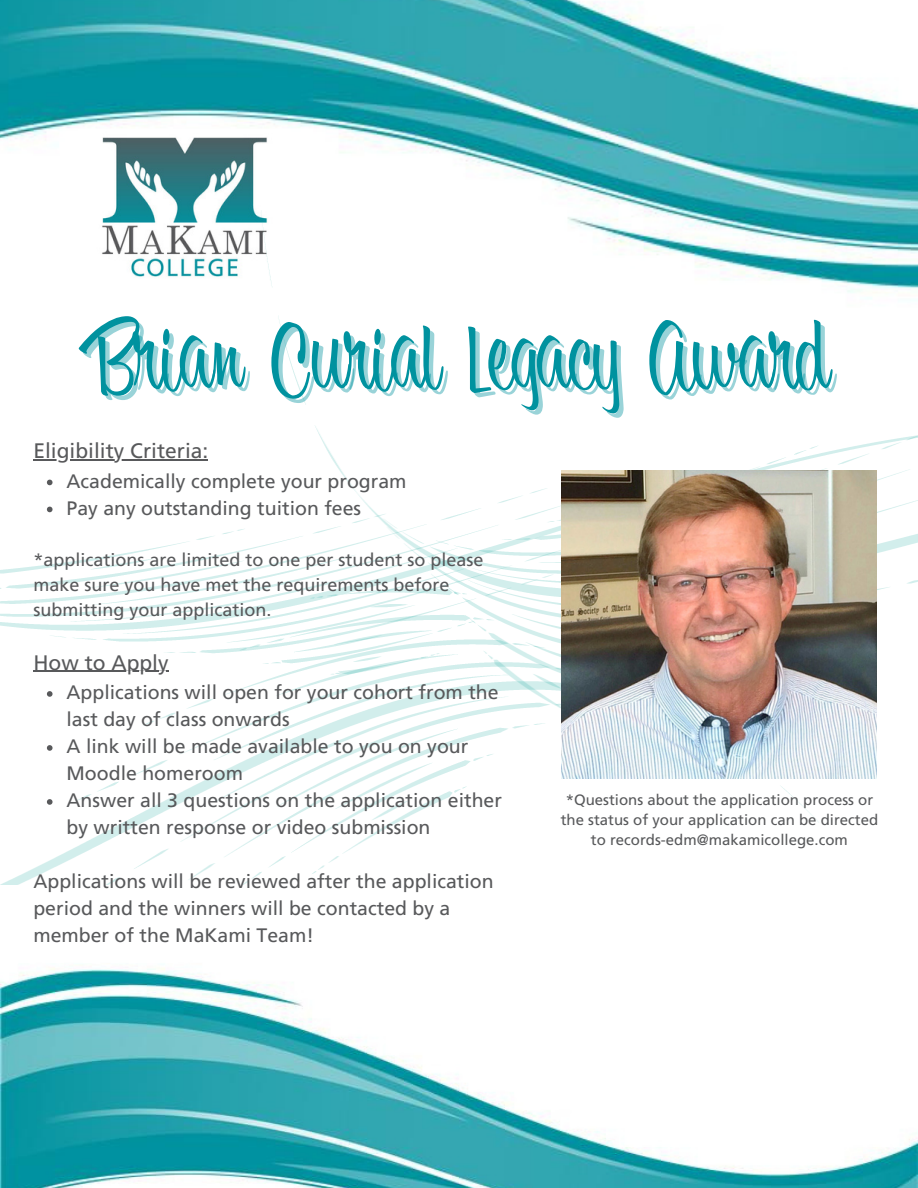
<style>
.page{position:relative;width:918px;height:1188px;background:#fff}
.page>*{position:absolute;margin:0;border:0;box-sizing:border-box;transform-origin:0 0}
.t1{font:98.25px "LHF Bounce Script";color:#00929f}
.t2{font:21px "Frutiger CE";color:#58595b}
.t3{font:19.5px/27px "Frutiger CE";color:#58595b}
.t4{font:18px/24.8px "Frutiger CE";color:#58595b}
.t5{font:15px/20.2px "Frutiger CE";color:#58595b;text-align:center}
</style>
<div class="page">
<img style="left:0;top:968px;width:918px;height:220px">
<img style="left:0;top:0;width:918px;height:210px">
<img style="left:78px;top:130px;width:213px;height:80px">
<img style="left:0;top:210px;width:918px;height:674px">
<img style="left:562px;top:470px;width:315px;height:308px">
<svg style="left:47px;top:480px;width:6px;height:5px"></svg>
<svg style="left:47px;top:507px;width:6px;height:5px"></svg>
<svg style="left:47px;top:691px;width:6px;height:6px"></svg>
<svg style="left:47px;top:745px;width:6px;height:6px"></svg>
<svg style="left:47px;top:799px;width:6px;height:6px"></svg>
<hr style="left:33px;top:459px;width:175px;height:2px;background:#58595b">
<hr style="left:33px;top:671px;width:136px;height:1px;background:#58595b">
<p class="t1" style="left:89px;top:301px;width:742px">Brian Curial Legacy Award</p>
<p class="t2" style="left:33px;top:439px;width:176px">Eligibility Criteria:</p>
<p class="t3" style="left:67px;top:467px;width:342px">Academically complete your program</p>
<p class="t3" style="left:67px;top:494px;width:296px">Pay any outstanding tuition fees</p>
<p class="t4" style="left:33px;top:548px;width:452px">*applications are limited to one per student so please make sure you have met the requirements before submitting your application.</p>
<p class="t2" style="left:33px;top:650px;width:137px">How to Apply</p>
<p class="t3" style="left:67px;top:679px;width:434px">Applications will open for your cohort from the last day of class onwards</p>
<p class="t3" style="left:67px;top:733px;width:403px">A link will be made available to you on your<br>Moodle homeroom</p>
<p class="t3" style="left:67px;top:787px;width:437px">Answer all 3 questions on the application either by written response or video submission</p>
<p class="t3" style="left:33px;top:868px;width:462px">Applications will be reviewed after the application period and the winners will be contacted by a member of the MaKami Team!</p>
<p class="t5" style="left:561px;top:790px;width:319px">*Questions about the application process or the status of your application can be directed to records-edm@makamicollege.com</p>
</div>
